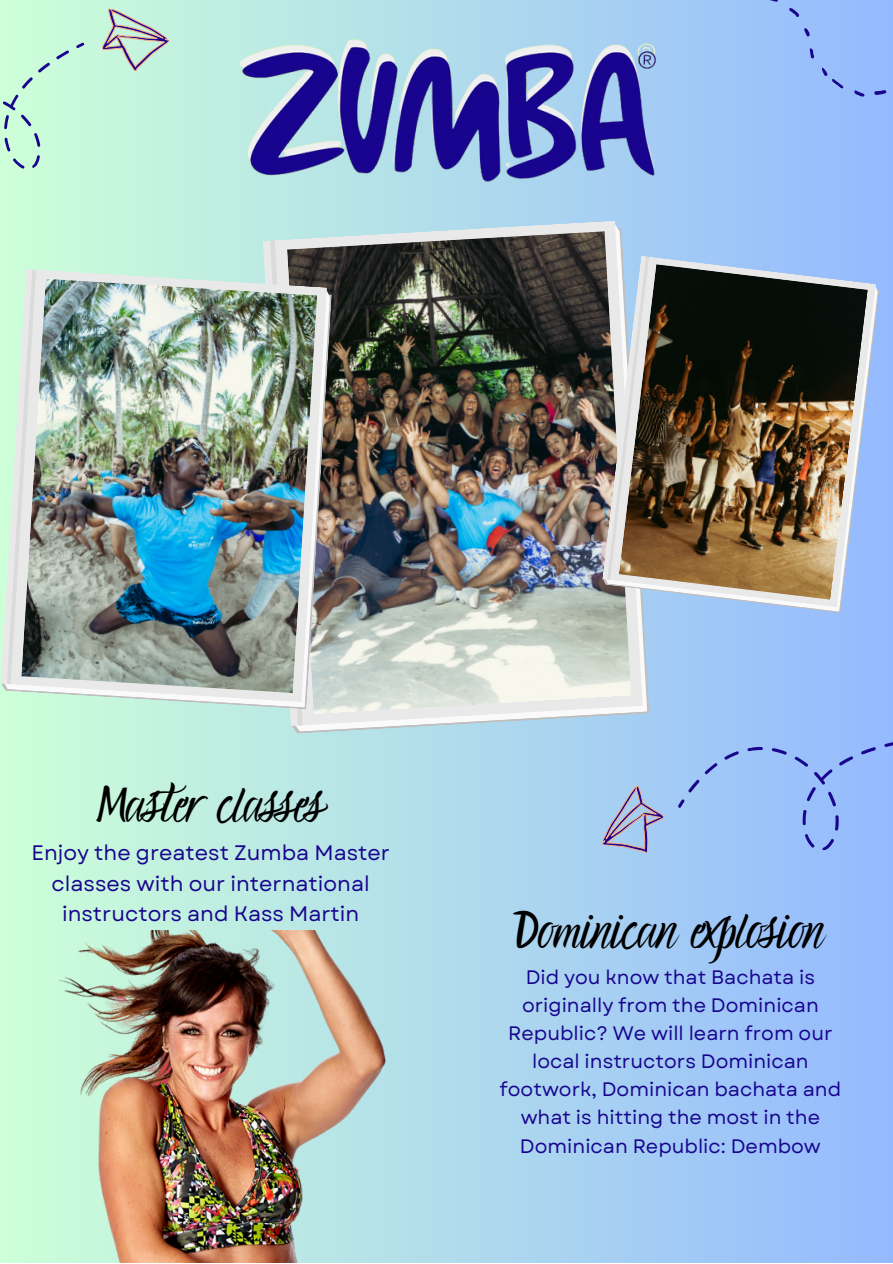
<style>
.page{position:relative;width:893px;height:1264px;background:#fff}
.page>*{position:absolute;margin:0;border:0;box-sizing:border-box;transform-origin:0 0}
.t1{font:46.5px "Holiday Romance";color:#000}
.t2{font:21px/30.3px "Garet";color:#19058e;text-align:center}
.t3{font:19.5px/28px "Garet";color:#19058e;text-align:center}
</style>
<div class="page">
<div style="left:0;top:0;width:892px;height:1262px;background:linear-gradient(to right,#cdffd8,#95baff)"></div>
<svg style="left:0;top:50px;width:69px;height:121px"></svg>
<svg style="left:76px;top:0;width:94px;height:79px"></svg>
<svg style="left:676px;top:799px;width:9px;height:9px"></svg>
<svg style="left:747px;top:745px;width:16px;height:8px"></svg>
<svg style="left:771px;top:745px;width:16px;height:12px"></svg>
<svg style="left:884px;top:740px;width:8px;height:7px"></svg>
<svg style="left:860px;top:747px;width:16px;height:7px"></svg>
<svg style="left:686px;top:751px;width:53px;height:41px"></svg>
<svg style="left:794px;top:754px;width:60px;height:96px"></svg>
<svg style="left:872px;top:85px;width:14px;height:14px"></svg>
<svg style="left:765px;top:0;width:13px;height:5px"></svg>
<svg style="left:787px;top:7px;width:13px;height:11px"></svg>
<svg style="left:852px;top:88px;width:13px;height:11px"></svg>
<svg style="left:801px;top:27px;width:11px;height:10px"></svg>
<svg style="left:805px;top:48px;width:12px;height:11px"></svg>
<svg style="left:818px;top:67px;width:26px;height:22px"></svg>
<svg style="left:601px;top:780px;width:69px;height:78px"></svg>
<svg style="left:263px;top:220px;width:379px;height:506px"></svg>
<img style="left:287px;top:231px;width:344px;height:483px">
<svg style="left:270px;top:240px;width:32px;height:485px"></svg>
<svg style="left:4px;top:275px;width:326px;height:432px"></svg>
<svg style="left:0;top:269px;width:327px;height:433px"></svg>
<img style="left:21px;top:279px;width:296px;height:414px">
<svg style="left:7px;top:269px;width:29px;height:415px"></svg>
<svg style="left:602px;top:256px;width:273px;height:351px"></svg>
<img style="left:618px;top:264px;width:249px;height:335px">
<img style="left:607px;top:256px;width:42px;height:324px">
<img style="left:193px;top:0;width:529px;height:183px">
<img style="left:57px;top:930px;width:333px;height:332px">
<p class="t1" style="left:98px;top:777px;width:226px">Master classes</p>
<p class="t2" style="left:31px;top:838px;width:360px">Enjoy the greatest Zumba Master classes with our international instructors and Kass Martin</p>
<p class="t1" style="left:517px;top:903px;width:308px">Dominican explosion</p>
<p class="t3" style="left:499px;top:963px;width:343px">Did you know that Bachata is originally from the Dominican<br>Republic? We will learn from our local instructors Dominican footwork, Dominican bachata and what is hitting the most in the<br>Dominican Republic: Dembow</p>
</div>
